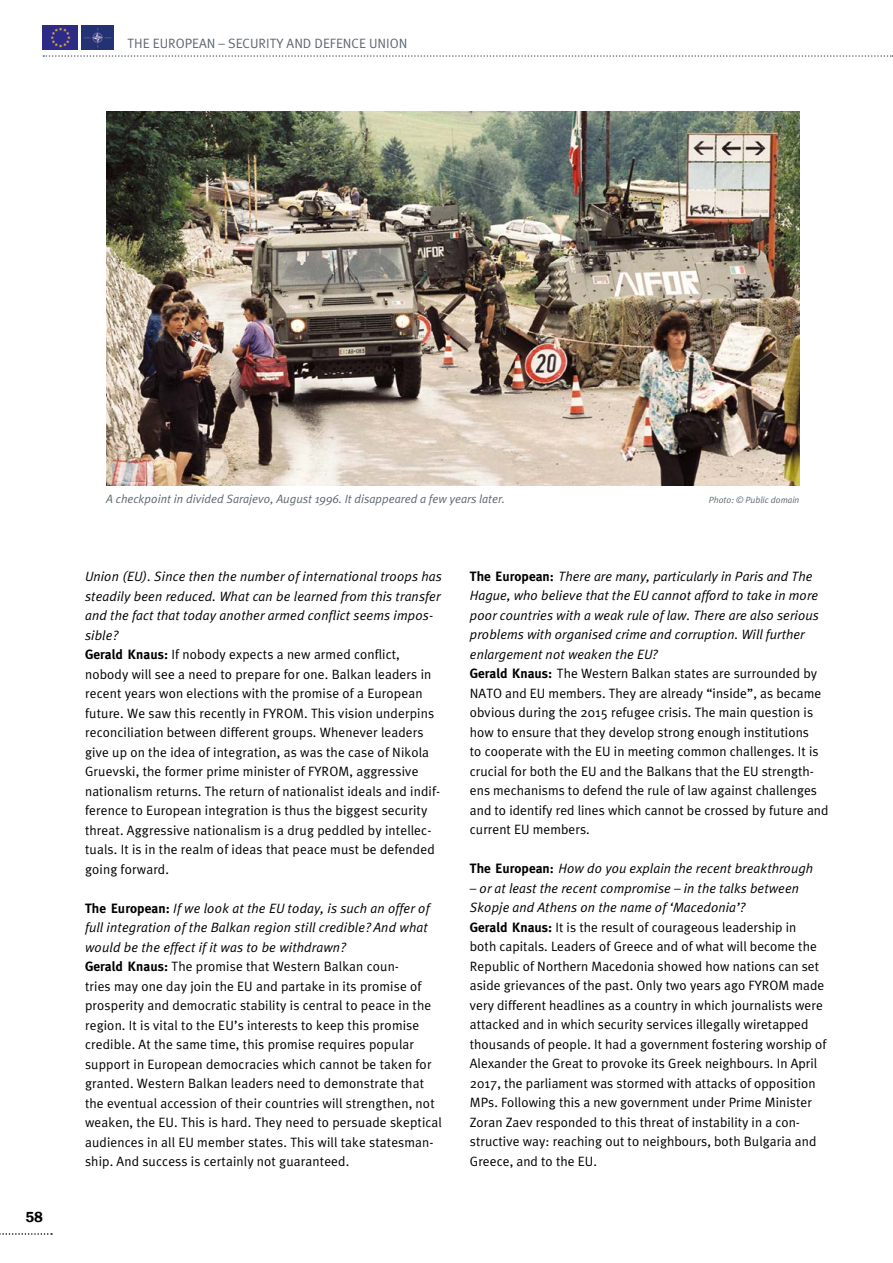
<style>
.page{position:relative;width:893px;height:1263px;background:#fff}
.page>*{position:absolute;margin:0;border:0;box-sizing:border-box;transform-origin:0 0}
.t1{font:600 15px "Franklin Gothic";color:#000}
.t2{font:13.5px/19.5px "Meta Plus Normal";letter-spacing:.01em;color:#000}
.t3{font:italic 13.5px "Meta Plus Normal";letter-spacing:.005em;color:#000}
.t4{font:13.5px "Meta Plus Normal";color:#5d686e}
.t5{font:italic 12px "Meta Plus Normal";color:#5d686e}
.t6{font:italic 9px "Meta Plus Normal";color:#5d686e}
.s1{font-style:italic}
.s2{font-family:"Meta";font-weight:700}
.s3{font-family:"Meta";font-weight:700;font-style:normal}
</style>
<div class="page">
<svg style="left:43px;top:55px;width:850px;height:2px"></svg>
<img style="left:43px;top:26px;width:35px;height:23px">
<img style="left:82px;top:26px;width:31px;height:23px">
<svg style="left:0;top:1233px;width:52px;height:2px"></svg>
<img style="left:106px;top:112px;width:693px;height:373px">
<p class="t4" style="left:128px;top:35px;width:281px">THE EUROPEAN – SECURITY AND DEFENCE UNION</p>
<p class="t1" style="left:26px;top:1208px;width:19px">58</p>
<p class="t5" style="left:106px;top:492px;width:400px">A checkpoint in divided Sarajevo, August 1996. It disappeared a few years later.</p>
<p class="t6" style="left:709px;top:495px;width:92px">Photo: © Public domain</p>
<p class="t2" style="left:85px;top:566px;width:358px"><span class="s1">Union (EU). Since then the number of international troops has steadily been reduced. What can be learned from this transfer and the fact that today another armed conflict seems impos&shy;sible?<br></span><span class="s2">Gerald Knaus:</span> If nobody expects a new armed conflict, nobody will see a need to prepare for one. Balkan leaders in recent years won elections with the promise of a European future. We saw this recently in FYROM. This vision underpins reconciliation between different groups. Whenever leaders give up on the idea of integration, as was the case of Nikola Gruevski, the former prime minister of FYROM, aggressive nationalism returns. The return of nationalist ideals and indif&shy;ference to European integration is thus the biggest security threat. Aggressive nationalism is a drug peddled by intellec&shy;tuals. It is in the realm of ideas that peace must be defended going forward.</p>
<p class="t2" style="left:85px;top:898px;width:358px"><span class="s2">The European:</span> <span class="s1">If we look at the EU today, is such an offer of full integration of the Balkan region still credible? And what would be the effect if it was to be withdrawn?<br></span><span class="s2">Gerald Knaus:</span> The promise that Western Balkan coun-<br>tries may one day join the EU and partake in its promise of prosperity and democratic stability is central to peace in the region. It is vital to the EU’s interests to keep this promise credible. At the same time, this promise requires popular support in European democracies which cannot be taken for granted. Western Balkan leaders need to demonstrate that the eventual accession of their countries will strengthen, not weaken, the EU. This is hard. They need to persuade skeptical audiences in all EU member states. This will take statesman&shy;ship. And success is certainly not guaranteed.</p>
<p class="t2" style="left:470px;top:566px;width:360px"><span class="s2">The European:</span> <span class="s1">There are many, particularly in Paris and The Hague, who believe that the EU cannot afford to take in more poor countries with a weak rule of law. There are also serious problems with organised crime and corruption. Will further enlargement not weaken the EU?<br></span><span class="s2">Gerald Knaus:</span> The Western Balkan states are surrounded by NATO and EU members. They are already “inside”, as became obvious during the 2015 refugee crisis. The main question is how to ensure that they develop strong enough institutions<br>to cooperate with the EU in meeting common challenges. It is crucial for both the EU and the Balkans that the EU strength&shy;ens mechanisms to defend the rule of law against challenges and to identify red lines which cannot be crossed by future and current EU members.</p>
<p class="t3" style="left:470px;top:861px;width:345px"><span class="s3">The European:</span> How do you explain the recent breakthrough</p>
<p class="t2" style="left:470px;top:878px;width:358px"><span class="s1">– or at least the recent compromise – in the talks between Skopje and Athens on the name of ‘Macedonia’?<br></span><span class="s2">Gerald Knaus:</span> It is the result of courageous leadership in<br>both capitals. Leaders of Greece and of what will become the Republic of Northern Macedonia showed how nations can set aside grievances of the past. Only two years ago FYROM made very different headlines as a country in which journalists were attacked and in which security services illegally wiretapped thousands of people. It had a government fostering worship of Alexander the Great to provoke its Greek neighbours. In April 2017, the parliament was stormed with attacks of opposition MPs. Following this a new government under Prime Minister Zoran Zaev responded to this threat of instability in a con&shy;structive way: reaching out to neighbours, both Bulgaria and Greece, and to the EU.</p>
</div>
